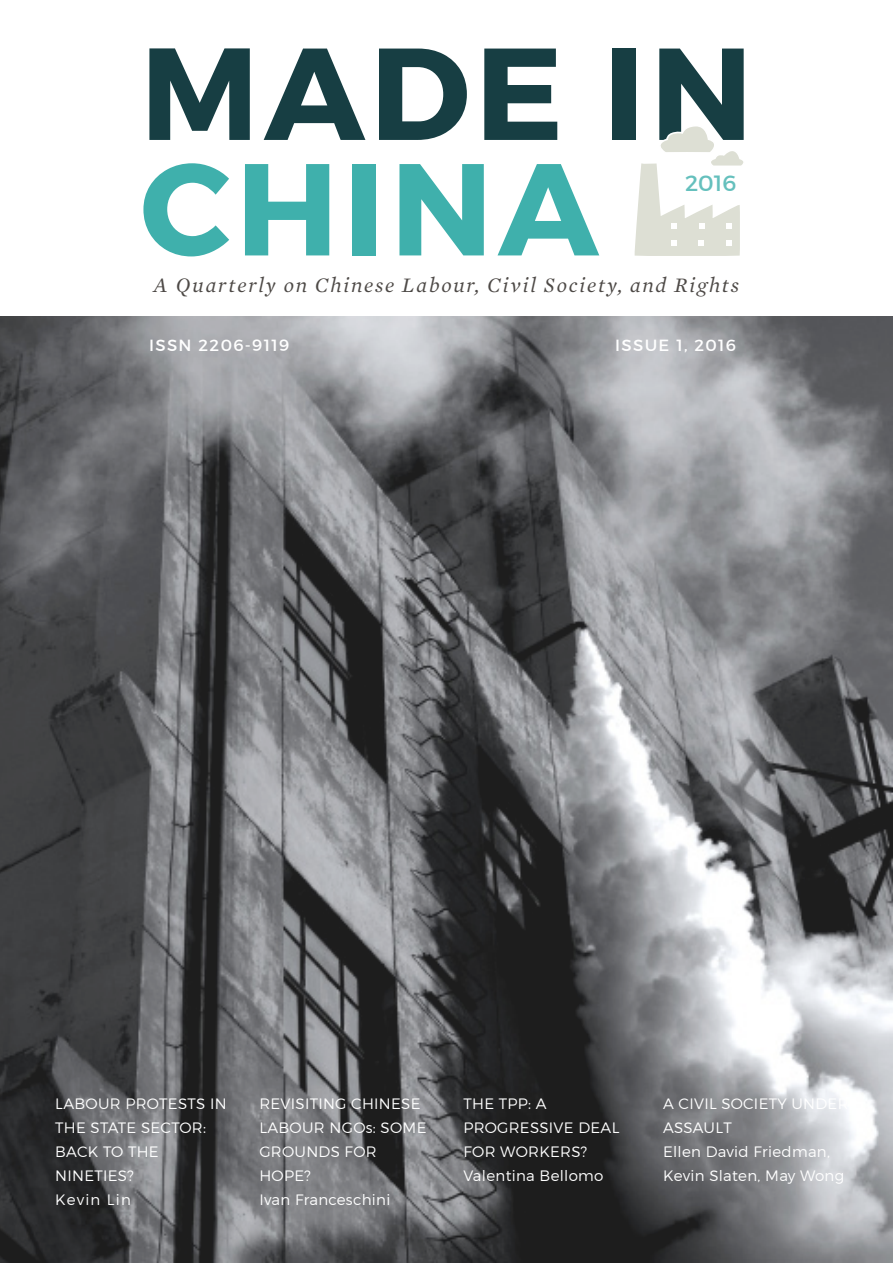
<style>
.page{position:relative;width:893px;height:1263px;background:#fff}
.page>*{position:absolute;margin:0;border:0;box-sizing:border-box;transform-origin:0 0}
.t1{font:700 130.5px "Montserrat";letter-spacing:.04em;color:#173e43}
.t2{font:700 130.5px "Montserrat";letter-spacing:.04em;color:#3fb0ac}
.t3{font:22.5px "Montserrat";color:#65c0bd}
.t4{font:italic 21px "Mercury Text G1";letter-spacing:.08em;color:#4d4946}
.t5{font:16.5px "Montserrat";letter-spacing:.08em;color:#fff}
.t6{font:300 15px/24px "Montserrat";letter-spacing:.02em;color:#fff}
</style>
<div class="page">
<img style="left:0;top:316px;width:893px;height:947px">
<svg style="left:634px;top:126px;width:110px;height:130px"></svg>
<h1 class="t1" style="left:140px;top:13px;width:614px">MADE IN</h1>
<h1 class="t2" style="left:140px;top:128px;width:460px">CHINA</h1>
<h2 class="t3" style="left:685px;top:169px;width:53px">2016</h2>
<h3 class="t4" style="left:154px;top:273px;width:587px">A Quarterly on Chinese Labour, Civil Society, and Rights</h3>
<p class="t5" style="left:149px;top:335px;width:142px">ISSN 2206-9119</p>
<p class="t5" style="left:615px;top:335px;width:122px">ISSUE 1, 2016</p>
<p class="t6" style="left:55px;top:1091px;width:173px">LABOUR PROTESTS IN<br>THE STATE SECTOR:<br>BACK TO THE<br>NINETIES?<br>Kevin Lin</p>
<p class="t6" style="left:259px;top:1091px;width:169px">REVISITING CHINESE<br>LABOUR NGOs: SOME<br>GROUNDS FOR<br>HOPE?<br>Ivan Franceschini</p>
<p class="t6" style="left:463px;top:1091px;width:157px">THE TPP: A<br>PROGRESSIVE DEAL<br>FOR WORKERS?<br>Valentina Bellomo</p>
<p class="t6" style="left:663px;top:1091px;width:187px">A CIVIL SOCIETY UNDER<br>ASSAULT<br>Ellen David Friedman,<br>Kevin Slaten, May Wong</p>
</div>
